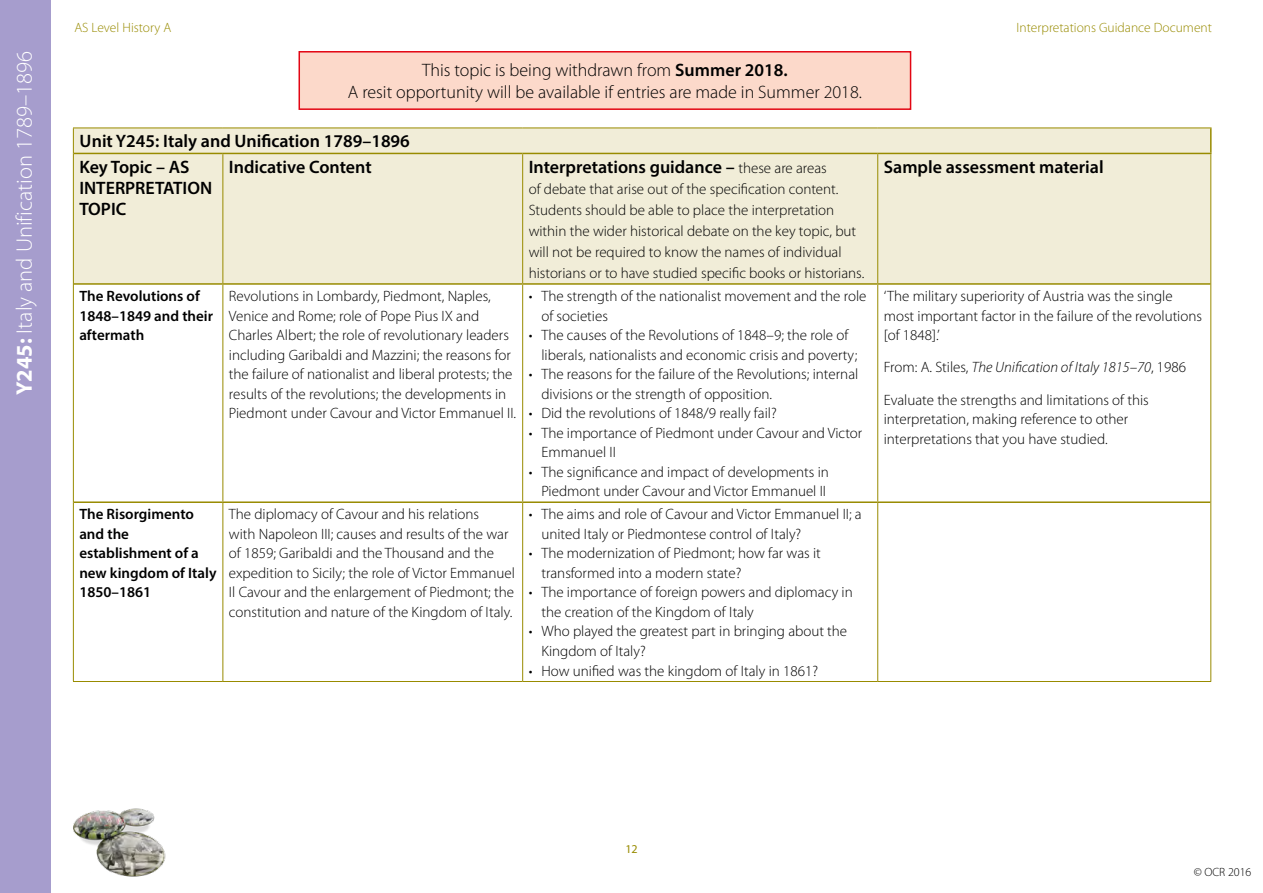
<style>
.page{position:relative;width:1263px;height:893px;background:#fff}
.page>*{position:absolute;margin:0;border:0;box-sizing:border-box;transform-origin:0 0}
.t1{font:300 22.5px "Myriad Pro";color:#fff}
.Body_Contents{font:600 18px "Myriad Pro";color:#000}
.t2{font:300 18px "Myriad Pro";color:#000}
.Table_header{font:600 18px/21px "Myriad Pro";color:#000}
.Table_body{font:300 15px/19.5px "Myriad Pro";color:#000}
.Table_bullets{font:300 15px/19.5px "Myriad Pro";color:#000}
.Body_Contents-2{font:300 15px/21px "Myriad Pro";color:#000}
.Table_body-2{font:600 15px/19.5px "Myriad Pro";color:#000}
.Table_body-3{font:italic 300 15px "Myriad Pro";color:#000}
.t3{font:300 13.5px "Myriad Pro";color:#988b00}
.t4{font:300 12px "Myriad Pro";color:#000}
.t5{font:12px "Myriad Pro";color:#988b00}
.s1{font-weight:700}
.s2{font-weight:600}
.s3{font-weight:300;font-size:15px}
.s4{font-style:normal}
</style>
<div class="page">
<img style="left:73px;top:808px;width:93px;height:69px">
<div style="left:0;top:0;width:51px;height:893px;background:#a69dcd"></div>
<div style="left:74px;top:129px;width:1136px;height:154px;background:#f1edd8"></div>
<hr style="left:74px;top:153px;width:149px;height:1px;background:#988b00">
<hr style="left:223px;top:153px;width:300px;height:1px;background:#988b00">
<hr style="left:523px;top:153px;width:355px;height:1px;background:#988b00">
<hr style="left:878px;top:153px;width:333px;height:1px;background:#988b00">
<hr style="left:74px;top:501px;width:149px;height:2px;background:#988b00">
<hr style="left:223px;top:501px;width:300px;height:2px;background:#988b00">
<hr style="left:523px;top:501px;width:355px;height:2px;background:#988b00">
<hr style="left:878px;top:501px;width:332px;height:2px;background:#988b00">
<hr style="left:222px;top:154px;width:1px;height:129px;background:#988b00">
<hr style="left:522px;top:154px;width:1px;height:129px;background:#988b00">
<hr style="left:877px;top:154px;width:1px;height:129px;background:#988b00">
<hr style="left:222px;top:285px;width:1px;height:216px;background:#988b00">
<hr style="left:522px;top:285px;width:1px;height:216px;background:#988b00">
<hr style="left:877px;top:285px;width:1px;height:216px;background:#988b00">
<hr style="left:222px;top:503px;width:1px;height:178px;background:#988b00">
<hr style="left:522px;top:503px;width:1px;height:178px;background:#988b00">
<hr style="left:877px;top:503px;width:1px;height:178px;background:#988b00">
<hr style="left:74px;top:283px;width:149px;height:2px;background:#988b00">
<hr style="left:223px;top:283px;width:300px;height:2px;background:#988b00">
<hr style="left:523px;top:283px;width:355px;height:2px;background:#988b00">
<hr style="left:878px;top:283px;width:332px;height:2px;background:#988b00">
<svg style="left:73px;top:129px;width:1px;height:24px"></svg>
<hr style="left:73px;top:128px;width:150px;height:1px;background:#988b00">
<hr style="left:223px;top:128px;width:300px;height:1px;background:#988b00">
<hr style="left:523px;top:128px;width:355px;height:1px;background:#988b00">
<hr style="left:878px;top:128px;width:333px;height:1px;background:#988b00">
<svg style="left:1210px;top:128px;width:1px;height:25px"></svg>
<hr style="left:73px;top:153px;width:1px;height:131px;background:#988b00">
<hr style="left:1210px;top:154px;width:1px;height:130px;background:#988b00">
<hr style="left:73px;top:284px;width:1px;height:218px;background:#988b00">
<hr style="left:1210px;top:284px;width:1px;height:218px;background:#988b00">
<hr style="left:73px;top:502px;width:1px;height:179px;background:#988b00">
<hr style="left:73px;top:681px;width:150px;height:1px;background:#988b00">
<hr style="left:223px;top:681px;width:300px;height:1px;background:#988b00">
<hr style="left:523px;top:681px;width:355px;height:1px;background:#988b00">
<hr style="left:1210px;top:502px;width:1px;height:179px;background:#988b00">
<hr style="left:878px;top:681px;width:333px;height:1px;background:#988b00">
<div style="left:299px;top:52px;width:611px;height:57px;background:#fcd9ca"></div>
<div style="left:298px;top:51px;width:613px;height:59px;border:2px solid #e30613"></div>
<p class="t1" style="left:12px;top:395px;width:346px;rotate:-90deg"><span class="s1">Y245:</span> Italy and Unification 1789–1896</p>
<p class="t3" style="left:74px;top:21px;width:98px">AS Level History A</p>
<p class="t3" style="left:1016px;top:21px;width:197px">Interpretations Guidance Document</p>
<p class="t2" style="left:422px;top:61px;width:367px">This topic is being withdrawn from <span class="s2">Summer 2018.</span></p>
<p class="t2" style="left:348px;top:82px;width:516px">A resit opportunity will be available if entries are made in Summer 2018.</p>
<p class="Body_Contents" style="left:80px;top:130px;width:332px">Unit Y245: Italy and Unification 1789–1896</p>
<p class="Table_header" style="left:79px;top:156px;width:134px">Key Topic – AS<br>INTERPRETATION<br>TOPIC</p>
<p class="Body_Contents" style="left:229px;top:155px;width:144px">Indicative Content</p>
<p class="Body_Contents" style="left:529px;top:155px;width:300px">Interpretations guidance – <span class="s3">these are areas</span></p>
<p class="Body_Contents-2" style="left:529px;top:179px;width:337px">of debate that arise out of the specification content.<br>Students should be able to place the interpretation within the wider historical debate on the key topic, but will not be required to know the names of individual historians or to have studied specific books or historians.</p>
<p class="Table_body-2" style="left:79px;top:286px;width:135px">The Revolutions of<br>1848–1849 and their aftermath</p>
<p class="Table_body" style="left:229px;top:287px;width:289px">Revolutions in Lombardy, Piedmont, Naples, Venice and Rome; role of Pope Pius IX and Charles Albert; the role of revolutionary leaders including Garibaldi and Mazzini; the reasons for the failure of nationalist and liberal protests; the results of the revolutions; the developments in Piedmont under Cavour and Victor Emmanuel II.</p>
<p class="Table_bullets" style="left:541px;top:287px;width:327px;text-indent:-13px">• The strength of the nationalist movement and the role of societies</p>
<p class="Table_bullets" style="left:541px;top:326px;width:317px;text-indent:-13px">• The causes of the Revolutions of 1848–9; the role of liberals, nationalists and economic crisis and poverty;</p>
<p class="Table_bullets" style="left:541px;top:365px;width:318px;text-indent:-13px">• The reasons for the failure of the Revolutions; internal divisions or the strength of opposition.</p>
<p class="Table_bullets" style="left:529px;top:404px;width:250px">• Did the revolutions of 1848/9 really fail?</p>
<p class="Table_bullets" style="left:541px;top:423px;width:322px;text-indent:-13px">• The importance of Piedmont under Cavour and Victor<br>Emmanuel II</p>
<p class="Table_bullets" style="left:529px;top:462px;width:302px;text-align:right">• The significance and impact of developments in<br>Piedmont under Cavour and Victor Emmanuel II</p>
<p class="Table_body-2" style="left:79px;top:504px;width:139px">The Risorgimento and the establishment of a new kingdom of Italy<br>1850–1861</p>
<p class="Table_body" style="left:229px;top:505px;width:288px">The diplomacy of Cavour and his relations<br>with Napoleon III; causes and results of the war of 1859; Garibaldi and the Thousand and the expedition to Sicily; the role of Victor Emmanuel Il Cavour and the enlargement of Piedmont; the constitution and nature of the Kingdom of Italy.</p>
<p class="Table_bullets" style="left:541px;top:505px;width:322px;text-indent:-13px">• The aims and role of Cavour and Victor Emmanuel II; a united Italy or Piedmontese control of Italy?</p>
<p class="Table_bullets" style="left:541px;top:544px;width:281px;text-indent:-13px">• The modernization of Piedmont; how far was it transformed into a modern state?</p>
<p class="Table_bullets" style="left:541px;top:583px;width:313px;text-indent:-13px">• The importance of foreign powers and diplomacy in the creation of the Kingdom of Italy</p>
<p class="Table_bullets" style="left:541px;top:622px;width:307px;text-indent:-13px">• Who played the greatest part in bringing about the<br>Kingdom of Italy?</p>
<p class="Table_bullets" style="left:529px;top:661px;width:291px">• How unified was the kingdom of Italy in 1861?</p>
<p class="Body_Contents" style="left:884px;top:155px;width:221px">Sample assessment material</p>
<p class="Table_body" style="left:884px;top:287px;width:320px">‘The military superiority of Austria was the single most important factor in the failure of the revolutions [of 1848].’</p>
<p class="Table_body-3" style="left:884px;top:359px;width:304px"><span class="s4">From: A. Stiles,</span> The Unification of Italy 1815–70<span class="s4">, 1986</span></p>
<p class="Table_body" style="left:884px;top:390px;width:267px">Evaluate the strengths and limitations of this interpretation, making reference to other interpretations that you have studied.</p>
<p class="t5" style="left:625px;top:842px;width:14px">12</p>
<p class="t4" style="left:1194px;top:866px;width:59px">© OCR 2016</p>
</div>
